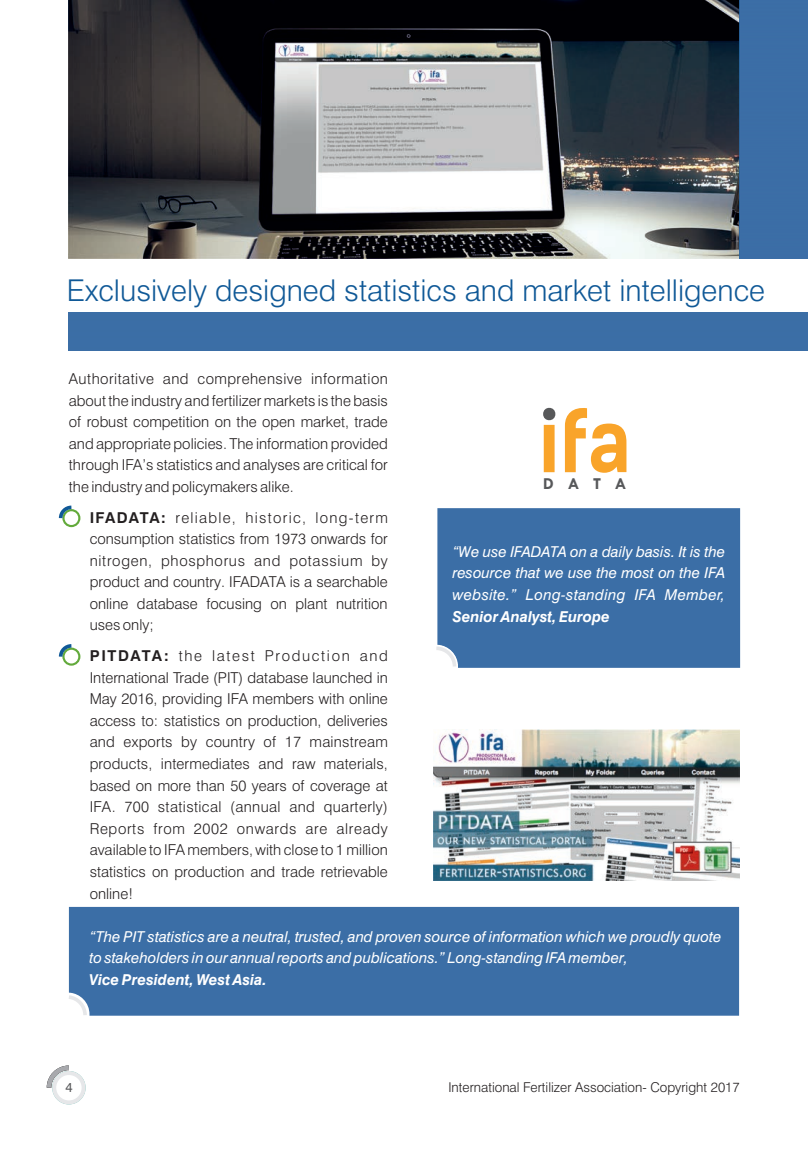
<style>
.page{position:relative;width:808px;height:1149px;background:#fff}
.page>*{position:absolute;margin:0;border:0;box-sizing:border-box;transform-origin:0 0}
.t1{font:300 30px "Swiss 721 BT";color:#105997}
.t2{font:700 16.8px "Tw Cen";color:#57585a}
.t3{font:16.05px "Arial";color:#211e20}
.t4{font:300 15px/21.6px "Swiss 721 BT";color:#231f20;text-align:justify}
.t5{font:italic 15px/21.6px "Swiss 721 BT";color:#fff}
.t6{font:italic 700 15px "Swiss 721 BT";color:#fff}
.t7{font:300 13.5px "Swiss 721 BT";color:#231f20}
.s1{font-weight:700}
.s2{font-family:"Swiss 721 BT";font-size:13.2px;color:#57585a}
</style>
<div class="page">
<img style="left:69px;top:0;width:739px;height:258px">
<div style="left:69px;top:312px;width:739px;height:38px;background:#3b6ea6"></div>
<svg style="left:543px;top:407px;width:83px;height:65px"></svg>
<svg style="left:52px;top:1070px;width:34px;height:34px"></svg>
<svg style="left:46px;top:1065px;width:28px;height:26px"></svg>
<div style="left:56px;top:1074px;width:26px;height:25px;background:#fff;border-radius:50%"></div>
<div style="left:69px;top:906px;width:670px;height:109px;background:#3b6ea6"></div>
<svg style="left:69px;top:992px;width:20px;height:23px"></svg>
<svg style="left:62px;top:509px;width:18px;height:18px"></svg>
<div style="left:65px;top:511px;width:13px;height:14px;background:#fff;border-radius:50%"></div>
<svg style="left:62px;top:647px;width:18px;height:18px"></svg>
<div style="left:65px;top:649px;width:13px;height:14px;background:#fff;border-radius:50%"></div>
<div style="left:437px;top:508px;width:303px;height:159px;background:#3b6ea6"></div>
<svg style="left:436px;top:644px;width:22px;height:23px"></svg>
<img style="left:434px;top:729px;width:305px;height:151px">
<svg style="left:58px;top:505px;width:17px;height:16px"></svg>
<svg style="left:58px;top:644px;width:17px;height:16px"></svg>
<h1 class="t1" style="left:67px;top:278px;width:700px">Exclusively designed statistics and market intelligence</h1>
<p class="t4" style="left:69px;top:369px;width:320px">Authoritative and comprehensive information about the industry and fertilizer markets is the basis of robust competition on the open market, trade and appropriate policies. The information provided through IFA’s statistics and analyses are critical for the industry and policymakers alike.</p>
<p class="t4" style="left:90px;top:507px;width:300px"><span class="s1">IFADATA:</span> reliable, historic, long-term consumption statistics from 1973 onwards for nitrogen, phosphorus and potassium by product and country. IFADATA is a searchable online database focusing on plant nutrition uses only;</p>
<p class="t4" style="left:90px;top:646px;width:300px"><span class="s1">PITDATA:</span> the latest Production and International Trade (PIT) database launched in May 2016, providing IFA members with online access to: statistics on production, deliveries and exports by country of 17 mainstream products, intermediates and raw materials, based on more than 50 years of coverage at IFA. 700 statistical (annual and quarterly)<br>Reports from 2002 onwards are already available to IFA members, with close to 1 million statistics on production and trade retrievable online!</p>
<p class="t2" style="left:543px;top:477px;width:85px">DATA</p>
<p class="t5" style="left:452px;top:542px;width:274px;text-align:justify">“We use IFADATA on a daily basis. It is the resource that we use the most on the IFA website.” Long-standing IFA Member,</p>
<p class="t6" style="left:452px;top:610px;width:159px">Senior Analyst, Europe</p>
<p class="t5" style="left:90px;top:926px;width:633px">“The PIT statistics are a neutral, trusted, and proven source of information which we proudly quote to stakeholders in our annual reports and publications.” Long-standing IFA member,</p>
<p class="t6" style="left:90px;top:973px;width:179px">Vice President, West Asia.</p>
<p class="t3" style="left:63px;top:1081px;width:11px">1<span class="s2">4</span></p>
<p class="t7" style="left:448px;top:1081px;width:293px">International Fertilizer Association- Copyright 2017</p>
</div>
